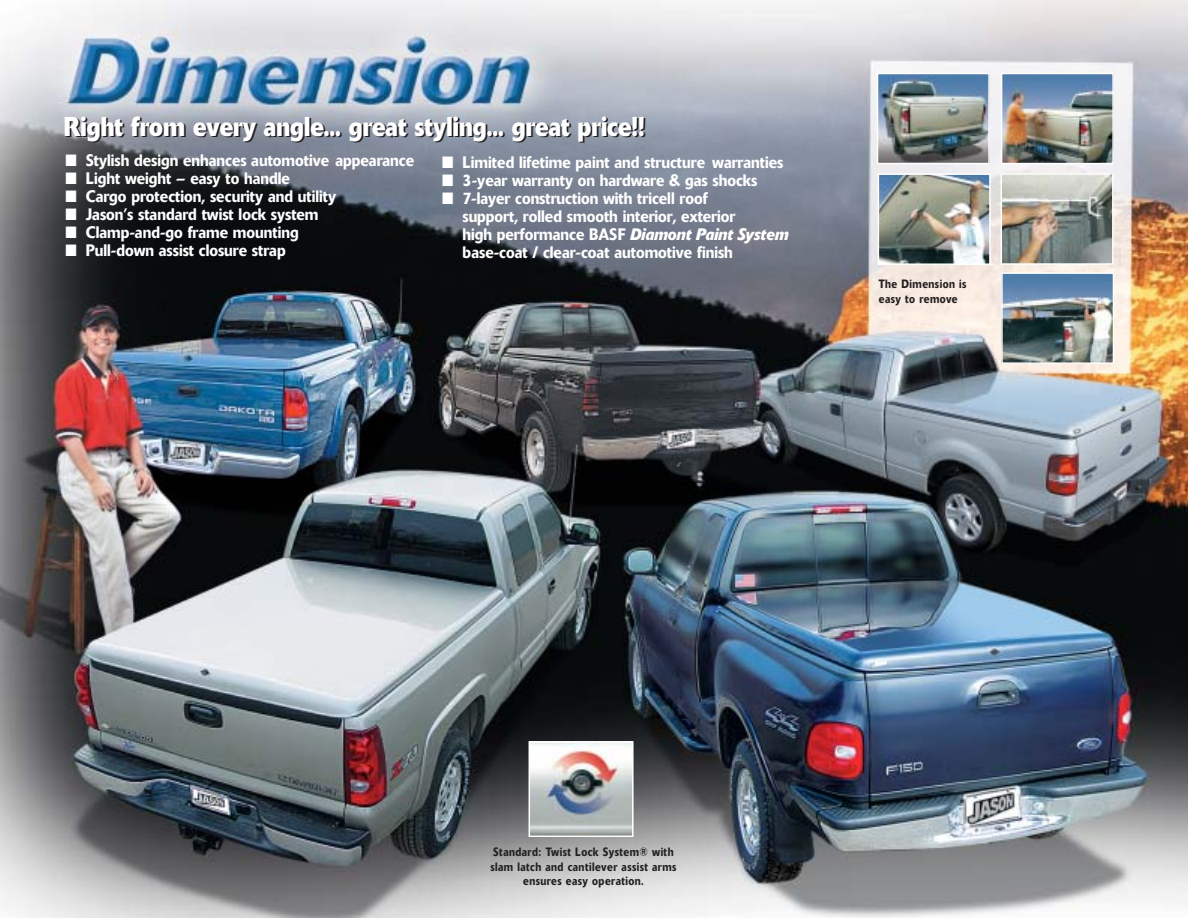
<style>
.page{position:relative;width:1188px;height:918px;background:#fff}
.page>*{position:absolute;margin:0;border:0;box-sizing:border-box;transform-origin:0 0}
.t1{font:700 27px "Delta";color:#231f20;scale:.85 1}
.t2{font:700 27px "Delta";color:#fff;scale:.85 1}
.t3{font:500 16.5px/18px "Delta";color:#fff;scale:.9 1}
.t4{font:500 12px/14.4px "Delta";letter-spacing:.045em;color:#231f20;scale:.85 1}
.s1{font-weight:700;font-style:italic}
</style>
<div class="page">
<img style="left:0;top:0;width:1188px;height:918px">
<img style="left:1004px;top:275px;width:107px;height:86px">
<div style="left:1001px;top:272px;width:113px;height:92px;border:2px solid #fff"></div>
<img style="left:880px;top:76px;width:107px;height:85px">
<div style="left:877px;top:73px;width:113px;height:91px;border:2px solid #fff"></div>
<img style="left:1004px;top:76px;width:107px;height:85px">
<div style="left:1001px;top:73px;width:113px;height:91px;border:2px solid #fff"></div>
<img style="left:881px;top:176px;width:107px;height:86px">
<div style="left:878px;top:173px;width:113px;height:92px;border:2px solid #fff"></div>
<img style="left:1004px;top:176px;width:107px;height:86px">
<div style="left:1001px;top:173px;width:113px;height:92px;border:2px solid #fff"></div>
<img style="left:532px;top:744px;width:99px;height:90px">
<div style="left:529px;top:741px;width:105px;height:96px;border:2px solid #fff"></div>
<h1 class="t1" style="left:66px;top:118px;width:685px">Right from every angle... great styling... great price!!</h1>
<h1 class="t2" style="left:498px;top:117px;width:8px">.</h1>
<p class="t3" style="left:66px;top:153px;width:389px">■ Stylish design enhances automotive appearance</p>
<p class="t3" style="left:66px;top:171px;width:251px">■ Light weight – easy to handle</p>
<p class="t3" style="left:66px;top:189px;width:302px">■ Cargo protection, security and utility</p>
<p class="t3" style="left:66px;top:207px;width:283px">■ Jason’s standard twist lock system</p>
<p class="t3" style="left:66px;top:225px;width:261px">■ Clamp-and-go frame mounting</p>
<p class="t3" style="left:66px;top:243px;width:246px">■ Pull-down assist closure strap</p>
<p class="t3" style="left:442px;top:155px;width:381px">■ Limited lifetime paint and structure warranties</p>
<p class="t3" style="left:442px;top:173px;width:352px">■ 3-year warranty on hardware &amp; gas shocks</p>
<p class="t3" style="left:462px;top:191px;width:364px;text-indent:-20px">■ 7-layer construction with tricell roof<br>support, rolled smooth interior, exterior<br>high performance BASF <span class="s1">Diamont Paint System </span>base-coat / clear-coat automotive finish</p>
<p class="t4" style="left:879px;top:278px;width:105px">The Dimension is easy to remove</p>
<p class="t4" style="left:490px;top:846px;width:220px;text-align:center">Standard: Twist Lock System® with slam latch and cantilever assist arms ensures easy operation.</p>
</div>
